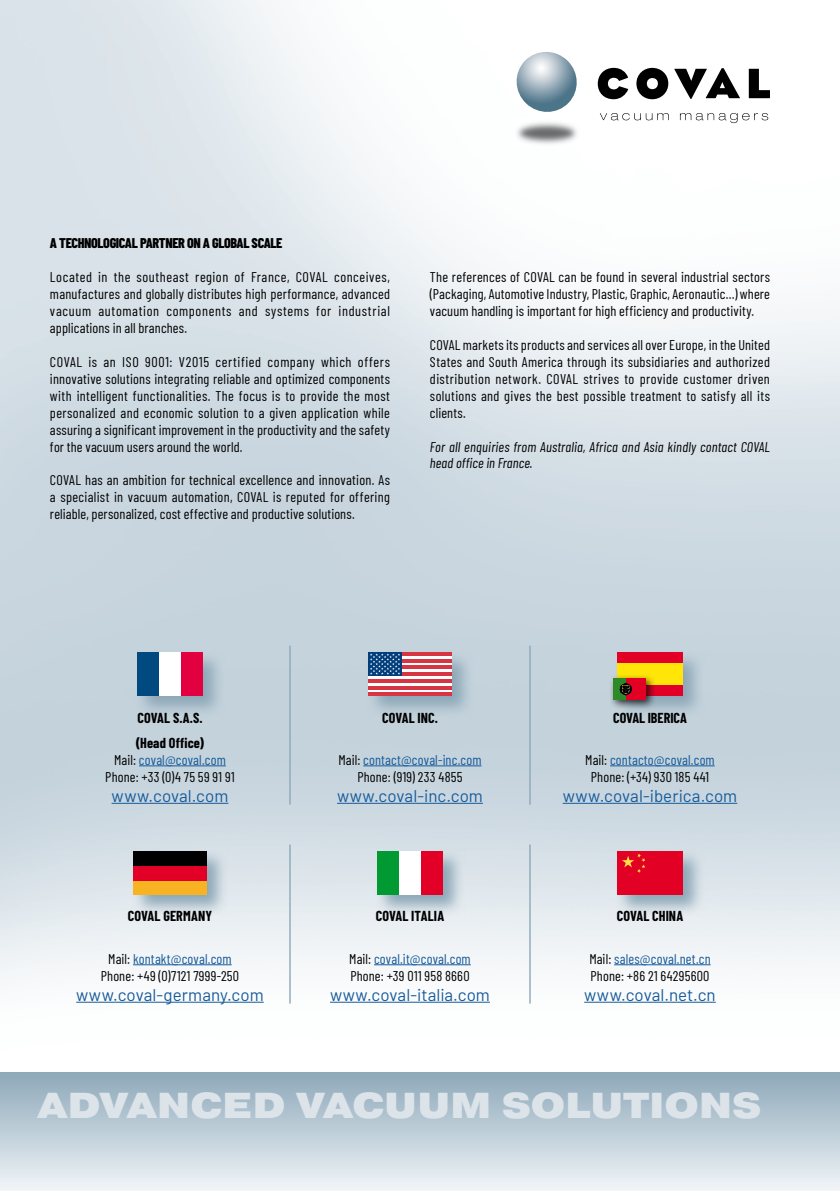
<style>
.page{position:relative;width:840px;height:1191px;background:#fff}
.page>*{position:absolute;margin:0;border:0;box-sizing:border-box;transform-origin:0 0}
.t1{font:900 36px "Pragmatica Ext";letter-spacing:-.005em;color:#dce4ea}
.t2{font:17px "Barlow";letter-spacing:.005em;color:#165b9a}
.t3{font:14px/17px "Barlow Condensed";letter-spacing:.01em;color:#000;text-align:justify}
.t4{font:italic 14px/17px "Barlow Condensed";letter-spacing:.015em;color:#000}
.t5{font:700 14px "Barlow Condensed";letter-spacing:.005em;color:#000}
.t6{font:800 14px "Barlow Condensed";letter-spacing:-.025em;color:#000}
.s1{font-weight:700}
.s2{color:#165b9a}
</style>
<div class="page">
<img style="left:0;top:0;width:839px;height:1004px">
<div style="left:0;top:1072px;width:839px;height:119px;background:linear-gradient(to bottom,#8da8b9,#f1f5f8)"></div>
<img style="left:512px;top:118px;width:69px;height:29px">
<svg style="left:513px;top:52px;width:66px;height:63px"></svg>
<svg style="left:599px;top:113px;width:69px;height:7px"></svg>
<svg style="left:679px;top:113px;width:88px;height:10px"></svg>
<svg style="left:597px;top:68px;width:31px;height:31px"></svg>
<svg style="left:636px;top:68px;width:103px;height:31px"></svg>
<svg style="left:748px;top:69px;width:21px;height:29px"></svg>
<hr style="left:289px;top:645px;width:1px;height:58px;background:#8ea8b8">
<hr style="left:529px;top:645px;width:1px;height:58px;background:#8ea8b8">
<svg style="left:289px;top:703px;width:1px;height:25px"></svg>
<svg style="left:529px;top:703px;width:1px;height:25px"></svg>
<hr style="left:289px;top:728px;width:1px;height:76px;background:#8ea8b8">
<hr style="left:529px;top:728px;width:1px;height:76px;background:#8ea8b8">
<svg style="left:135px;top:650px;width:90px;height:68px;background:#b2c4cf"></svg>
<div style="left:181px;top:652px;width:22px;height:44px;background:#e20040"></div>
<div style="left:137px;top:652px;width:22px;height:44px;background:#004a7f"></div>
<div style="left:159px;top:652px;width:22px;height:44px;background:#fff"></div>
<svg style="left:366px;top:650px;width:107px;height:68px;background:#b1c2ce"></svg>
<svg style="left:368px;top:655px;width:83px;height:37px"></svg>
<hr style="left:401px;top:652px;width:50px;height:3px;background:#d63541">
<hr style="left:401px;top:659px;width:50px;height:3px;background:#d63541">
<hr style="left:401px;top:666px;width:50px;height:3px;background:#d63541">
<hr style="left:401px;top:672px;width:50px;height:4px;background:#d63541">
<hr style="left:368px;top:679px;width:83px;height:3px;background:#d63541">
<hr style="left:368px;top:686px;width:83px;height:3px;background:#d63541">
<hr style="left:368px;top:692px;width:83px;height:4px;background:#d63541">
<svg style="left:368px;top:652px;width:33px;height:24px"></svg>
<svg style="left:369px;top:653px;width:31px;height:21px"></svg>
<svg style="left:615px;top:650px;width:90px;height:68px;background:#b4c4cd"></svg>
<div style="left:616px;top:652px;width:66px;height:44px;background:#e20026"></div>
<div style="left:616px;top:663px;width:66px;height:22px;background:#ffe608"></div>
<hr style="left:289px;top:844px;width:1px;height:57px;background:#8ea8b8">
<hr style="left:529px;top:844px;width:1px;height:57px;background:#8ea8b8">
<svg style="left:289px;top:901px;width:1px;height:26px"></svg>
<svg style="left:529px;top:901px;width:1px;height:26px"></svg>
<hr style="left:289px;top:927px;width:1px;height:76px;background:#8ea8b8">
<hr style="left:529px;top:927px;width:1px;height:76px;background:#8ea8b8">
<svg style="left:131px;top:849px;width:98px;height:68px;background:#c6d1d9"></svg>
<div style="left:133px;top:851px;width:73px;height:14px;background:#000"></div>
<div style="left:133px;top:880px;width:73px;height:15px;background:#f8b322"></div>
<div style="left:133px;top:865px;width:73px;height:15px;background:#e20026"></div>
<svg style="left:375px;top:849px;width:90px;height:68px;background:#c6d0d9"></svg>
<div style="left:420px;top:851px;width:22px;height:44px;background:#e20026"></div>
<div style="left:377px;top:851px;width:22px;height:44px;background:#009932"></div>
<div style="left:399px;top:851px;width:21px;height:44px;background:#fff"></div>
<svg style="left:615px;top:849px;width:90px;height:68px;background:#c5d0d8"></svg>
<div style="left:616px;top:851px;width:66px;height:44px;background:#e20025"></div>
<svg style="left:622px;top:854px;width:23px;height:19px"></svg>
<div style="left:608px;top:673px;width:48px;height:37px;background:#000;opacity:.75"></div>
<div style="left:625px;top:678px;width:20px;height:22px;background:#e20025"></div>
<div style="left:613px;top:678px;width:12px;height:22px;background:#2e8a26"></div>
<svg style="left:620px;top:683px;width:11px;height:11px"></svg>
<hr style="left:139px;top:765px;width:87px;height:1px;background:#165b9a">
<hr style="left:111px;top:803px;width:117px;height:1px;background:#165b9a">
<hr style="left:363px;top:765px;width:118px;height:1px;background:#165b9a">
<hr style="left:337px;top:803px;width:145px;height:1px;background:#165b9a">
<hr style="left:609px;top:765px;width:105px;height:1px;background:#165b9a">
<hr style="left:562px;top:803px;width:174px;height:1px;background:#165b9a">
<hr style="left:133px;top:964px;width:98px;height:1px;background:#165b9a">
<hr style="left:76px;top:1001px;width:187px;height:1px;background:#165b9a">
<hr style="left:374px;top:964px;width:96px;height:1px;background:#165b9a">
<hr style="left:330px;top:1001px;width:159px;height:1px;background:#165b9a">
<hr style="left:613px;top:964px;width:97px;height:1px;background:#165b9a">
<hr style="left:584px;top:1001px;width:131px;height:1px;background:#165b9a">
<p class="t6" style="left:50px;top:233px;width:234px">A TECHNOLOGICAL PARTNER ON A GLOBAL SCALE</p>
<p class="t3" style="left:50px;top:268px;width:341px">Located in the southeast region of France, COVAL conceives, manufactures and globally distributes high performance, advanced vacuum automation components and systems for industrial applications in all branches.</p>
<p class="t3" style="left:50px;top:352px;width:341px">COVAL is an ISO 9001: V2015 certified company which offers innovative solutions integrating reliable and optimized components with intelligent functionalities. The focus is to provide the most personalized and economic solution to a given application while assuring a significant improvement in the productivity and the safety for the vacuum users around the world.</p>
<p class="t3" style="left:50px;top:471px;width:341px">COVAL has an ambition for technical excellence and innovation. As a specialist in vacuum automation, COVAL is reputed for offering reliable, personalized, cost effective and productive solutions.</p>
<p class="t3" style="left:430px;top:268px;width:341px">The references of COVAL can be found in several industrial sectors (Packaging, Automotive Industry, Plastic, Graphic, Aeronautic…) where vacuum handling is important for high efficiency and productivity.</p>
<p class="t3" style="left:430px;top:335px;width:341px">COVAL markets its products and services all over Europe, in the United States and South America through its subsidiaries and authorized distribution network. COVAL strives to provide customer driven solutions and gives the best possible treatment to satisfy all its clients.</p>
<p class="t4" style="left:430px;top:437px;width:341px">For all enquiries from Australia, Africa and Asia kindly contact COVAL head office in France.</p>
<p class="t5" style="left:137px;top:707px;width:66px">COVAL S.A.S.</p>
<p class="t5" style="left:382px;top:707px;width:57px">COVAL INC.</p>
<p class="t5" style="left:612px;top:707px;width:75px">COVAL IBERICA</p>
<p class="t3" style="left:105px;top:733px;width:131px;text-align:center"><span class="s1">(Head Office)<br></span>Mail: <span class="s2">coval@coval.com<br></span>Phone: +33 (0)4 75 59 91 91</p>
<p class="t2" style="left:111px;top:783px;width:118px">www.coval.com</p>
<p class="t3" style="left:338px;top:750px;width:144px;text-align:center">Mail: <span class="s2">contact@coval-inc.com<br></span>Phone: (919) 233 4855</p>
<p class="t2" style="left:337px;top:783px;width:147px">www.coval-inc.com</p>
<p class="t3" style="left:585px;top:750px;width:131px;text-align:center">Mail: <span class="s2">contacto@coval.com<br></span>Phone: (+34) 930 185 441</p>
<p class="t2" style="left:562px;top:783px;width:176px">www.coval-iberica.com</p>
<p class="t5" style="left:128px;top:906px;width:86px">COVAL GERMANY</p>
<p class="t5" style="left:375px;top:906px;width:70px">COVAL ITALIA</p>
<p class="t5" style="left:616px;top:906px;width:68px">COVAL CHINA</p>
<p class="t3" style="left:101px;top:949px;width:140px;text-align:center">Mail: <span class="s2">kontakt@coval.com<br></span>Phone: +49 (0)7121 7999-250</p>
<p class="t2" style="left:76px;top:982px;width:189px">www.coval-germany.com</p>
<p class="t3" style="left:349px;top:949px;width:123px">Mail: <span class="s2">coval.it@coval.com<br></span>Phone: +39 011 958 8660</p>
<p class="t2" style="left:330px;top:982px;width:161px">www.coval-italia.com</p>
<p class="t3" style="left:589px;top:949px;width:123px">Mail: <span class="s2">sales@coval.net.cn<br></span>Phone: +86 21 64295600</p>
<p class="t2" style="left:584px;top:982px;width:133px">www.coval.net.cn</p>
<h1 class="t1" style="left:37px;top:1082px;width:725px">ADVANCED VACUUM SOLUTIONS</h1>
</div>
